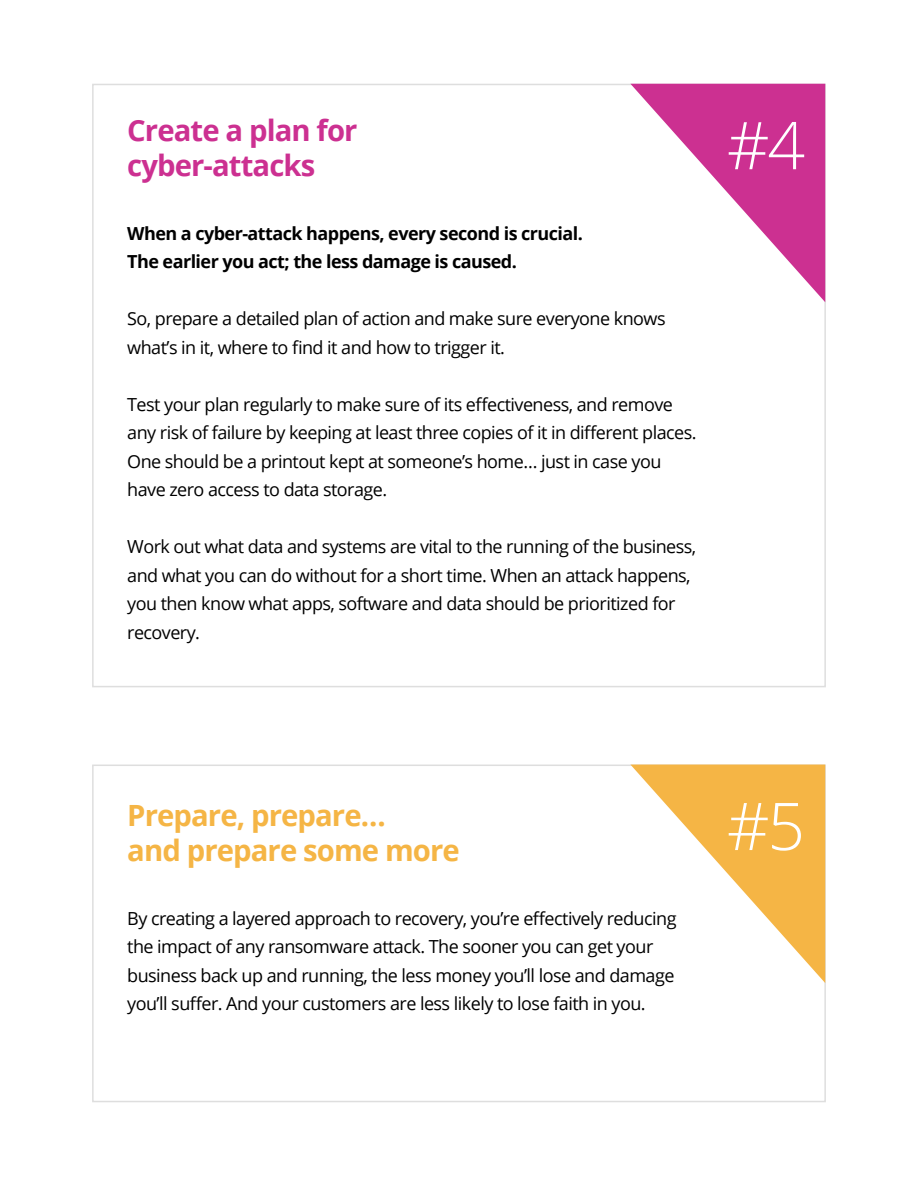
<style>
.page{position:relative;width:918px;height:1188px;background:#fff}
.page>*{position:absolute;margin:0;border:0;box-sizing:border-box;transform-origin:0 0}
.t1{font:300 65.85px "Open Sans";color:#fff}
.t2{font:700 29.25px/35.1px "Open Sans";letter-spacing:-.03em;color:#f5b545}
.t3{font:700 29.25px/35.1px "Open Sans";letter-spacing:-.03em;color:#cc3091}
.t4{font:18px/28.5px "Open Sans";letter-spacing:-.03em;color:#000}
.t5{font:700 18px/28.5px "Open Sans";letter-spacing:-.03em;color:#000}
</style>
<div class="page">
<svg style="left:630px;top:84px;width:195px;height:218px"></svg>
<div style="left:92px;top:765px;width:734px;height:337px;border:2px solid #dedede"></div>
<svg style="left:630px;top:765px;width:195px;height:218px"></svg>
<h2 class="t3" style="left:127px;top:112px;width:232px">Create a plan for cyber-attacks</h2>
<p class="t5" style="left:127px;top:219px;width:457px">When a cyber-attack happens, every second is crucial.<br>The earlier you act; the less damage is caused.</p>
<p class="t4" style="left:127px;top:304px;width:540px">So, prepare a detailed plan of action and make sure everyone knows what’s in it, where to find it and how to trigger it.</p>
<p class="t4" style="left:127px;top:390px;width:571px">Test your plan regularly to make sure of its effectiveness, and remove any risk of failure by keeping at least three copies of it in different places.<br>One should be a printout kept at someone’s home… just in case you have zero access to data storage.</p>
<p class="t4" style="left:127px;top:532px;width:571px">Work out what data and systems are vital to the running of the business, and what you can do without for a short time. When an attack happens, you then know what apps, software and data should be prioritized for recovery.</p>
<h1 class="t1" style="left:727px;top:100px;width:80px">#4</h1>
<h2 class="t2" style="left:127px;top:797px;width:334px">Prepare, prepare…<br>and prepare some more</h2>
<p class="t4" style="left:127px;top:903px;width:551px">By creating a layered approach to recovery, you’re effectively reducing the impact of any ransomware attack. The sooner you can get your business back up and running, the less money you’ll lose and damage you’ll suffer. And your customers are less likely to lose faith in you.</p>
<h1 class="t1" style="left:727px;top:781px;width:80px">#5</h1>
</div>
